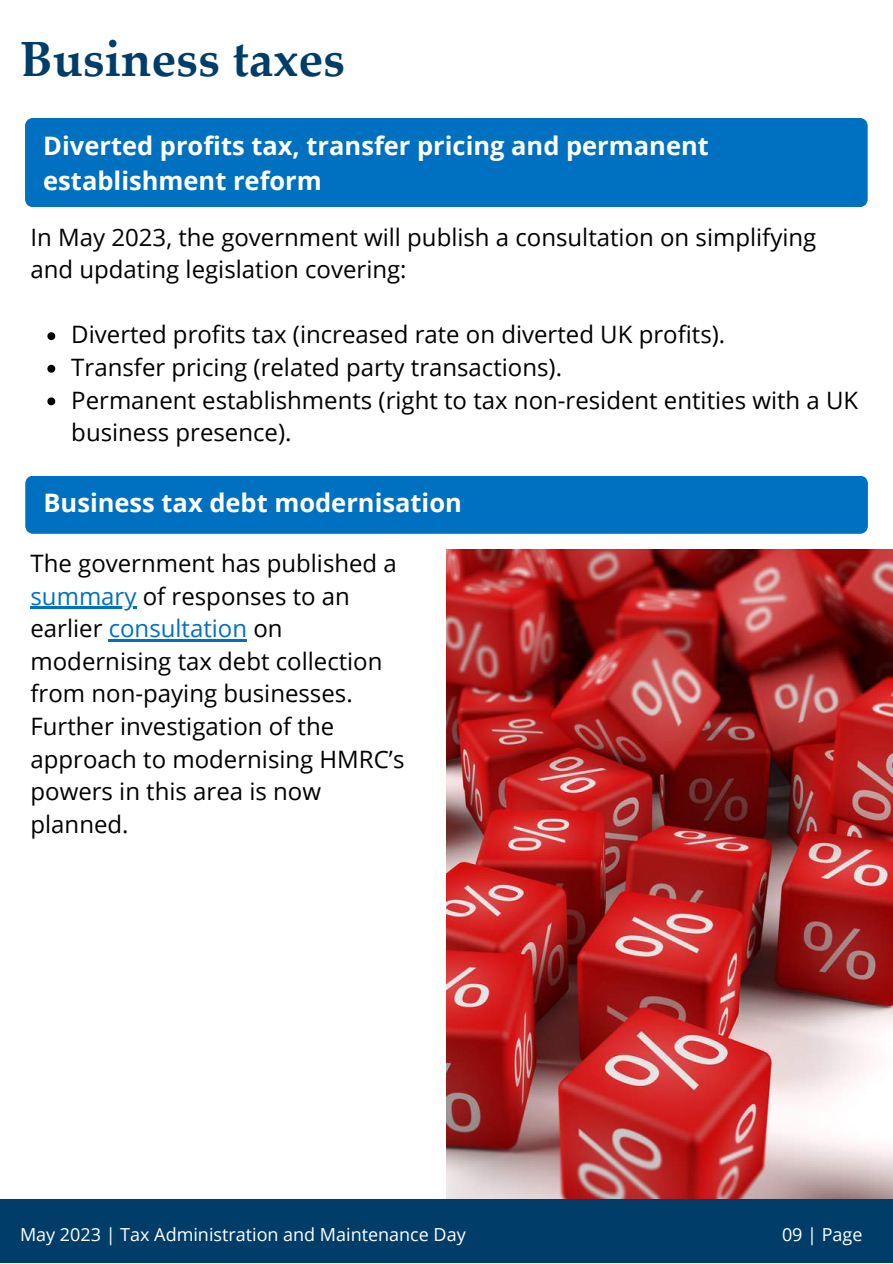
<style>
.page{position:relative;width:893px;height:1264px;background:#fff}
.page>*{position:absolute;margin:0;border:0;box-sizing:border-box;transform-origin:0 0}
.t1{font:700 49.5px "Palatino Linotype";color:#003d69}
.t2{font:700 25.5px/34.8px "Open Sans";color:#fff}
.t3{font:24px/32.5px "Open Sans";color:#000}
.t4{font:18px "Open Sans";color:#fff}
.s1{color:#0070c0}
</style>
<div class="page">
<img style="left:446px;top:549px;width:446px;height:650px">
<div style="left:0;top:1199px;width:892px;height:63px;background:#003d69"></div>
<svg style="left:47px;top:332px;width:8px;height:8px"></svg>
<svg style="left:47px;top:365px;width:8px;height:8px"></svg>
<svg style="left:47px;top:397px;width:8px;height:8px"></svg>
<div style="left:25px;top:118px;width:842px;height:89px;background:#0070c0"></div>
<hr style="left:31px;top:606px;width:105px;height:3px;background:#0070c0">
<hr style="left:109px;top:639px;width:138px;height:2px;background:#0070c0">
<div style="left:25px;top:476px;width:842px;height:57px;background:#0070c0"></div>
<h1 class="t1" style="left:20px;top:40px;width:326px">Business taxes</h1>
<p class="t2" style="left:43px;top:127px;width:667px">Diverted profits tax, transfer pricing and permanent establishment reform</p>
<p class="t3" style="left:31px;top:220px;width:787px">In May 2023, the government will publish a consultation on simplifying and updating legislation covering:</p>
<p class="t3" style="left:71px;top:318px;width:788px">Diverted profits tax (increased rate on diverted UK profits).<br>Transfer pricing (related party transactions).<br>Permanent establishments (right to tax non-resident entities with a UK business presence).</p>
<p class="t2" style="left:43px;top:485px;width:420px">Business tax debt modernisation</p>
<p class="t3" style="left:31px;top:546px;width:375px">The government has published a <span class="s1">summary</span> of responses to an earlier <span class="s1">consultation</span> on modernising tax debt collection from non-paying businesses.<br>Further investigation of the approach to modernising HMRC’s powers in this area is now planned.</p>
<p class="t4" style="left:20px;top:1221px;width:447px">May 2023 | Tax Administration and Maintenance Day</p>
<p class="t4" style="left:782px;top:1221px;width:82px">09 | Page</p>
</div>
